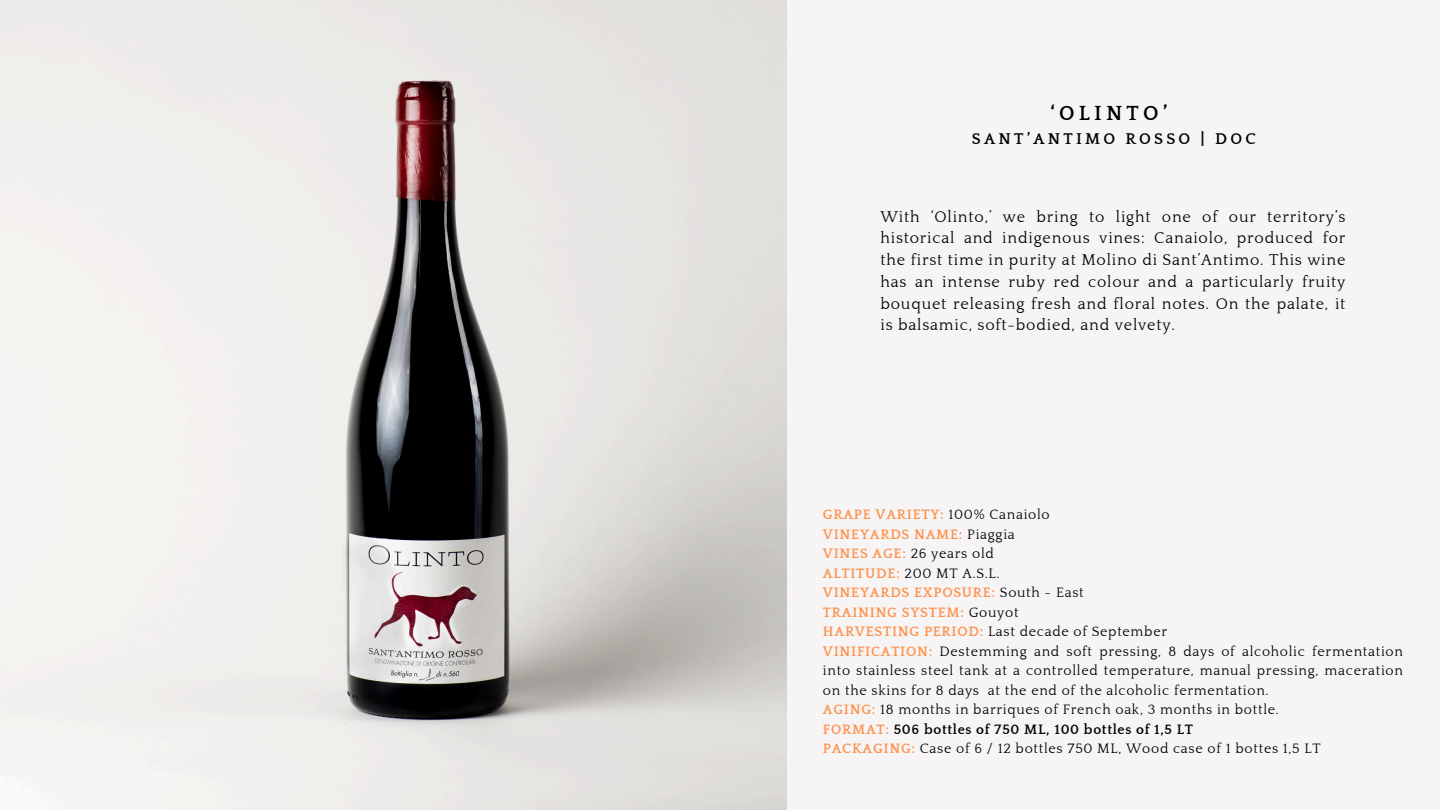
<style>
.page{position:relative;width:1440px;height:810px;background:#fff}
.page>*{position:absolute;margin:0;border:0;box-sizing:border-box;transform-origin:0 0}
.t1{font:700 21px "Quattrocento";letter-spacing:.2em;color:#000}
.t2{font:16px/21.8px "Quattrocento";letter-spacing:.05em;color:#000;text-align:justify}
.t3{font:700 16px "Quattrocento";letter-spacing:.2em;color:#000}
.t4{font:14px/19.5px "Quattrocento";letter-spacing:.05em;color:#000;text-align:justify}
.t5{font:700 14px "Quattrocento";letter-spacing:.05em;color:#ff914d}
.t6{font:700 14px "Quattrocento";letter-spacing:.05em;color:#000}
.s1{font-weight:400;color:#000}
.s2{font-weight:700;color:#ff914d}
.s3{color:#ff914d}
</style>
<div class="page">
<div style="left:787px;top:0;width:653px;height:809px;background:#f6f4f4"></div>
<img style="left:0;top:0;width:787px;height:810px">
<h1 class="t1" style="left:1050px;top:102px;width:119px">‘OLINTO’</h1>
<h1 class="t3" style="left:972px;top:131px;width:285px">SANT’ANTIMO ROSSO | DOC</h1>
<h2 class="t2" style="left:880px;top:206px;width:467px">With ‘Olinto,’ we bring to light one of our territory’s historical and indigenous vines: Canaiolo, produced for the first time in purity at Molino di Sant’Antimo. This wine has an intense ruby red colour and a particularly fruity bouquet releasing fresh and floral notes. On the palate, it is balsamic, soft-bodied, and velvety.</h2>
<p class="t5" style="left:823px;top:507px;width:228px">GRAPE VARIETY: <span class="s1">100% Canaiolo</span></p>
<p class="t5" style="left:823px;top:527px;width:193px">VINEYARDS NAME: <span class="s1">Piaggia</span></p>
<p class="t4" style="left:823px;top:544px;width:172px"><span class="s2">VINES AGE:</span> 26 years old</p>
<p class="t4" style="left:823px;top:564px;width:178px"><span class="s2">ALTITUDE:</span> 200 MT A.S.L.</p>
<p class="t5" style="left:823px;top:585px;width:262px">VINEYARDS EXPOSURE: <span class="s1">South - East</span></p>
<p class="t5" style="left:823px;top:605px;width:197px">TRAINING SYSTEM: <span class="s1">Gouyot</span></p>
<p class="t4" style="left:823px;top:622px;width:346px"><span class="s2">HARVESTING PERIOD:</span> Last decade of September</p>
<p class="t4" style="left:823px;top:642px;width:582px"><span class="s2">VINIFICATION:</span> Destemming and soft pressing, 8 days of alcoholic fermentation into stainless steel tank at a controlled temperature, manual pressing, maceration on the skins for 8 days at the end of the alcoholic fermentation.</p>
<p class="t4" style="left:823px;top:700px;width:457px"><span class="s2">AGING:</span> 18 months in barriques of French oak, 3 months in bottle.</p>
<p class="t6" style="left:823px;top:722px;width:372px"><span class="s3">FORMAT:</span> 506 bottles of 750 ML, 100 bottles of 1,5 LT</p>
<p class="t4" style="left:823px;top:739px;width:499px"><span class="s2">PACKAGING:</span> Case of 6 / 12 bottles 750 ML, Wood case of 1 bottes 1,5 LT</p>
</div>
